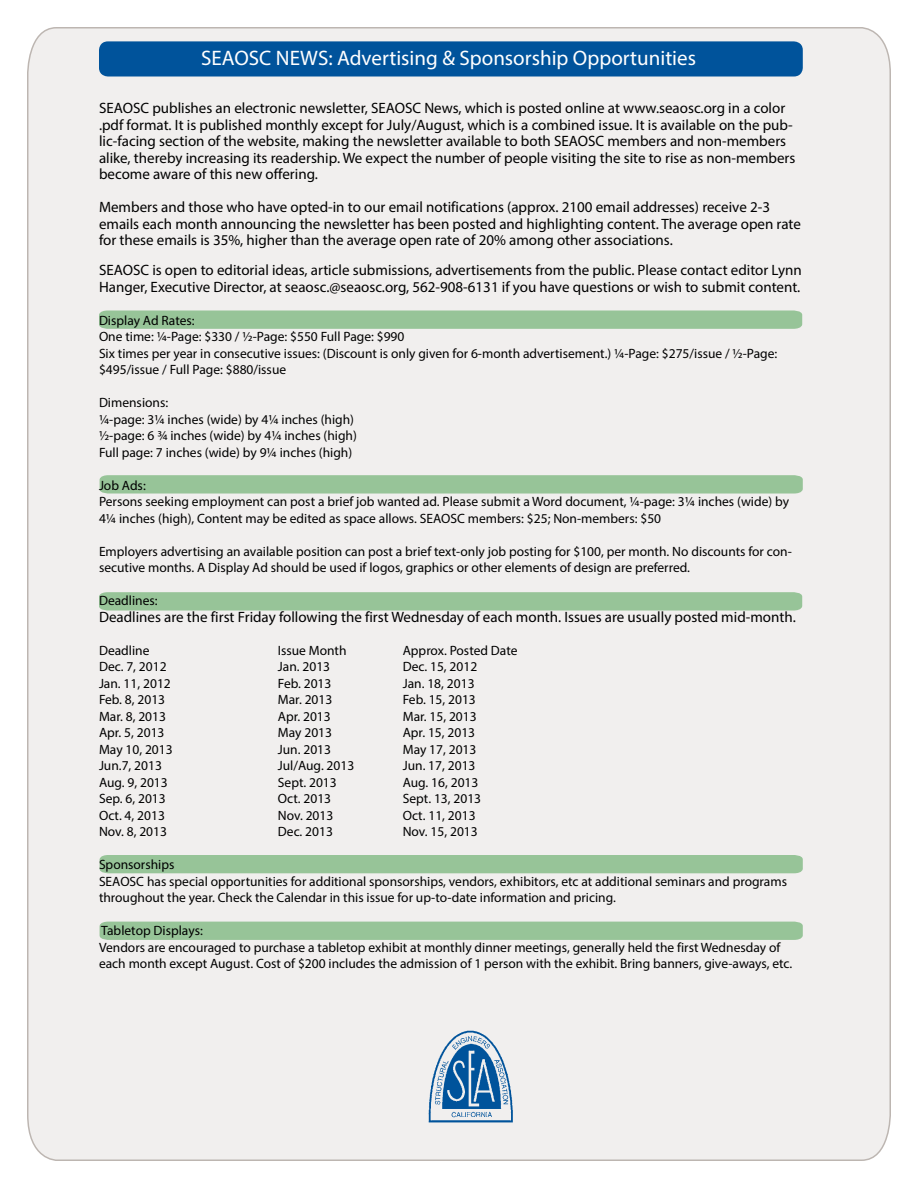
<style>
.page{position:relative;width:918px;height:1188px;background:#fff}
.page>*{position:absolute;margin:0;border:0;box-sizing:border-box;transform-origin:0 0}
.t1{font:21px "Myriad Pro";color:#fff}
.t2{font:15px/16.5px "Myriad Pro";color:#000}
.t3{font:13.5px/16.5px "Myriad Pro";color:#000}
</style>
<div class="page">
<div style="left:27px;top:27px;width:864px;height:1134px;background:#f1efee"></div>
<svg style="left:99px;top:310px;width:703px;height:19px;background:#9ac59b"></svg>
<svg style="left:100px;top:475px;width:703px;height:19px;background:#9ac59b"></svg>
<div style="left:100px;top:922px;width:703px;height:18px;background:#97c498"></div>
<svg style="left:99px;top:592px;width:703px;height:19px;background:#9ac59b"></svg>
<div style="left:100px;top:855px;width:703px;height:18px;background:#97c498"></div>
<div style="left:99px;top:41px;width:704px;height:36px;background:#00539b;border-radius:9px"></div>
<img style="left:423px;top:1022px;width:95px;height:106px">
<h1 class="t1" style="left:201px;top:45px;width:496px">SEAOSC NEWS: Advertising &amp; Sponsorship Opportunities</h1>
<p class="t2" style="left:99px;top:100px;width:698px">SEAOSC publishes an electronic newsletter, SEAOSC News, which is posted online at www.seaosc.org in a color .pdf format. It is published monthly except for July/August, which is a combined issue. It is available on the pub&shy;lic-facing section of the website, making the newsletter available to both SEAOSC members and non-members alike, thereby increasing its readership. We expect the number of people visiting the site to rise as non-members become aware of this new offering.</p>
<p class="t2" style="left:99px;top:199px;width:703px">Members and those who have opted-in to our email notifications (approx. 2100 email addresses) receive 2-3 emails each month announcing the newsletter has been posted and highlighting content. The average open rate for these emails is 35%, higher than the average open rate of 20% among other associations.</p>
<p class="t2" style="left:99px;top:262px;width:704px">SEAOSC is open to editorial ideas, article submissions, advertisements from the public. Please contact editor Lynn<br>Hanger, Executive Director, at seaosc.@seaosc.org, 562-908-6131 if you have questions or wish to submit content.</p>
<p class="t3" style="left:99px;top:312px;width:680px">Display Ad Rates:<br>One time: ¼-Page: $330 / ½-Page: $550 Full Page: $990<br>Six times per year in consecutive issues: (Discount is only given for 6-month advertisement.) ¼-Page: $275/issue / ½-Page: $495/issue / Full Page: $880/issue</p>
<p class="t3" style="left:99px;top:394px;width:259px">Dimensions:<br>¼-page: 3¼ inches (wide) by 4¼ inches (high) ½-page: 6 ¾ inches (wide) by 4¼ inches (high)<br>Full page: 7 inches (wide) by 9¼ inches (high)</p>
<p class="t3" style="left:99px;top:477px;width:692px">Job Ads:<br>Persons seeking employment can post a brief job wanted ad. Please submit a Word document, ¼-page: 3¼ inches (wide) by<br>4¼ inches (high), Content may be edited as space allows. SEAOSC members: $25; Non-members: $50</p>
<p class="t3" style="left:99px;top:543px;width:694px">Employers advertising an available position can post a brief text-only job posting for $100, per month. No discounts for con&shy;secutive months. A Display Ad should be used if logos, graphics or other elements of design are preferred.</p>
<p class="t3" style="left:99px;top:592px;width:60px">Deadlines:</p>
<p class="t2" style="left:99px;top:608px;width:698px">Deadlines are the first Friday following the first Wednesday of each month. Issues are usually posted mid-month.</p>
<p class="t3" style="left:99px;top:642px;width:52px">Deadline</p>
<p class="t3" style="left:278px;top:642px;width:70px">Issue Month</p>
<p class="t3" style="left:403px;top:642px;width:116px">Approx. Posted Date</p>
<p class="t3" style="left:99px;top:658px;width:69px">Dec. 7, 2012</p>
<p class="t3" style="left:278px;top:658px;width:54px">Jan. 2013</p>
<p class="t3" style="left:403px;top:658px;width:76px">Dec. 15, 2012</p>
<p class="t3" style="left:99px;top:675px;width:73px">Jan. 11, 2012</p>
<p class="t3" style="left:278px;top:675px;width:55px">Feb. 2013</p>
<p class="t3" style="left:403px;top:675px;width:73px">Jan. 18, 2013</p>
<p class="t3" style="left:99px;top:691px;width:68px">Feb. 8, 2013</p>
<p class="t3" style="left:278px;top:691px;width:56px">Mar. 2013</p>
<p class="t3" style="left:403px;top:691px;width:75px">Feb. 15, 2013</p>
<p class="t3" style="left:99px;top:708px;width:69px">Mar. 8, 2013</p>
<p class="t3" style="left:278px;top:708px;width:54px">Apr. 2013</p>
<p class="t3" style="left:403px;top:708px;width:76px">Mar. 15, 2013</p>
<p class="t3" style="left:99px;top:724px;width:67px">Apr. 5, 2013</p>
<p class="t3" style="left:278px;top:724px;width:56px">May 2013</p>
<p class="t3" style="left:403px;top:724px;width:74px">Apr. 15, 2013</p>
<p class="t3" style="left:99px;top:741px;width:75px">May 10, 2013</p>
<p class="t3" style="left:278px;top:741px;width:55px">Jun. 2013</p>
<p class="t3" style="left:403px;top:741px;width:75px">May 17, 2013</p>
<p class="t3" style="left:99px;top:757px;width:65px">Jun.7, 2013</p>
<p class="t3" style="left:278px;top:757px;width:78px">Jul/Aug. 2013</p>
<p class="t3" style="left:403px;top:757px;width:74px">Jun. 17, 2013</p>
<p class="t3" style="left:99px;top:774px;width:70px">Aug. 9, 2013</p>
<p class="t3" style="left:278px;top:774px;width:60px">Sept. 2013</p>
<p class="t3" style="left:403px;top:774px;width:77px">Aug. 16, 2013</p>
<p class="t3" style="left:99px;top:790px;width:68px">Sep. 6, 2013</p>
<p class="t3" style="left:278px;top:790px;width:55px">Oct. 2013</p>
<p class="t3" style="left:403px;top:790px;width:80px">Sept. 13, 2013</p>
<p class="t3" style="left:99px;top:807px;width:67px">Oct. 4, 2013</p>
<p class="t3" style="left:278px;top:807px;width:57px">Nov. 2013</p>
<p class="t3" style="left:403px;top:807px;width:74px">Oct. 11, 2013</p>
<p class="t3" style="left:99px;top:823px;width:70px">Nov. 8, 2013</p>
<p class="t3" style="left:278px;top:823px;width:57px">Dec. 2013</p>
<p class="t3" style="left:403px;top:823px;width:77px">Nov. 15, 2013</p>
<p class="t3" style="left:99px;top:856px;width:690px">Sponsorships<br>SEAOSC has special opportunities for additional sponsorships, vendors, exhibitors, etc at additional seminars and programs throughout the year. Check the Calendar in this issue for up-to-date information and pricing.</p>
<p class="t3" style="left:99px;top:922px;width:695px">Tabletop Displays:<br>Vendors are encouraged to purchase a tabletop exhibit at monthly dinner meetings, generally held the first Wednesday of each month except August. Cost of $200 includes the admission of 1 person with the exhibit. Bring banners, give-aways, etc.</p>
</div>
